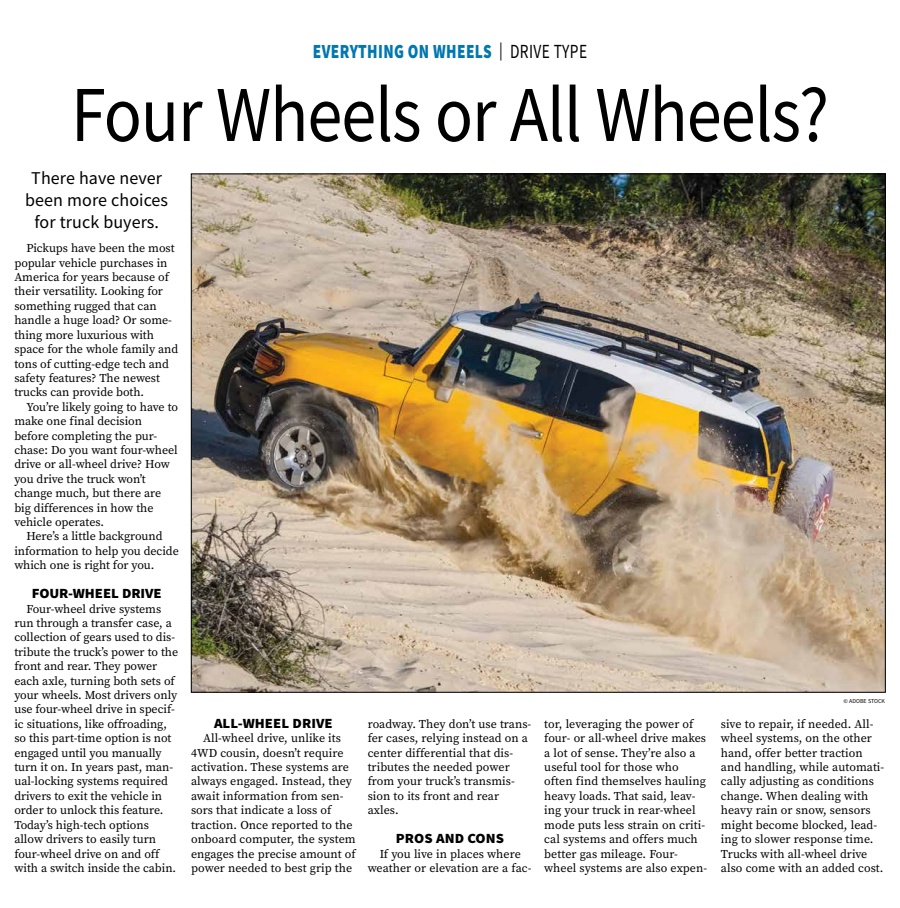
<style>
.page{position:relative;width:900px;height:908px;background:#fff}
.page>*{position:absolute;margin:0;border:0;box-sizing:border-box;transform-origin:0 0}
.t1{font:79.2px "Source Sans Pro";letter-spacing:-.015em;color:#000;scale:.89 1}
.t2{font:900 20px "Source Sans Pro";letter-spacing:.025em;color:#0077b1;scale:.77 1}
.t3{font:18px/21.6px "Source Sans Pro";letter-spacing:.005em;color:#000;text-align:center}
.t4{font:900 14px "Source Sans Pro";letter-spacing:.005em;color:#000;scale:1.05 1}
.t5{font:12px/14.4px "Source Serif Pro";letter-spacing:-.005em;color:#000}
.t6{font:6px "Source Sans Pro";color:#000}
.s1{font-weight:400;font-size:18px;color:#000}
.s2{font-weight:400;color:#000}
</style>
<div class="page">
<img style="left:193px;top:176px;width:691px;height:514px">
<h2 class="t2" style="left:313px;top:38px;width:358px">EVERYTHING ON WHEELS <span class="s1">|</span> <span class="s2">DRIVE TYPE</span></h2>
<h1 class="t1" style="left:71px;top:64px;width:853px">Four Wheels or All Wheels?</h1>
<h3 class="t3" style="left:25px;top:167px;width:144px">There have never been more choices for truck buyers.</h3>
<p class="t5" style="left:14px;top:241px;width:165px;text-indent:12px">Pickups have been the most popular vehicle purchases in<br>America for years because of their versatility. Looking for something rugged that can handle a huge load? Or some&shy;thing more luxurious with space for the whole family and tons of cutting-edge tech and safety features? The newest trucks can provide both.</p>
<p class="t5" style="left:14px;top:399px;width:165px;text-indent:12px">You’re likely going to have to make one final decision before completing the pur&shy;chase: Do you want four-wheel drive or all-wheel drive? How you drive the truck won’t change much, but there are big differences in how the vehicle operates.</p>
<p class="t5" style="left:14px;top:529px;width:166px;text-indent:12px">Here’s a little background information to help you decide which one is right for you.</p>
<p class="t4" style="left:32px;top:583px;width:125px">FOUR-WHEEL DRIVE</p>
<p class="t5" style="left:14px;top:601px;width:165px;text-indent:12px">Four-wheel drive systems run through a transfer case, a collection of gears used to dis&shy;tribute the truck’s power to the front and rear. They power each axle, turning both sets of your wheels. Most drivers only use four-wheel drive in specif&shy;ic situations, like offroading, so this part-time option is not engaged until you manually turn it on. In years past, man&shy;ual-locking systems required drivers to exit the vehicle in order to unlock this feature.<br>Today’s high-tech options allow drivers to easily turn four-wheel drive on and off with a switch inside the cabin.</p>
<p class="t4" style="left:214px;top:713px;width:115px">ALL-WHEEL DRIVE</p>
<p class="t5" style="left:191px;top:730px;width:166px;text-indent:12px">All-wheel drive, unlike its<br>4WD cousin, doesn’t require activation. These systems are always engaged. Instead, they await information from sen&shy;sors that indicate a loss of traction. Once reported to the onboard computer, the system engages the precise amount of power needed to best grip the</p>
<p class="t5" style="left:368px;top:716px;width:165px">roadway. They don’t use trans&shy;fer cases, relying instead on a center differential that dis&shy;tributes the needed power from your truck’s transmis&shy;sion to its front and rear axles.</p>
<p class="t4" style="left:396px;top:828px;width:104px">PROS AND CONS</p>
<p class="t5" style="left:368px;top:846px;width:165px;text-align:center">If you live in places where weather or elevation are a fac-</p>
<p class="t6" style="left:844px;top:697px;width:43px">© ADOBE STOCK</p>
<p class="t5" style="left:544px;top:716px;width:164px">tor, leveraging the power of four- or all-wheel drive makes a lot of sense. They’re also a useful tool for those who often find themselves hauling heavy loads. That said, leav&shy;ing your truck in rear-wheel mode puts less strain on criti&shy;cal systems and offers much better gas mileage. Four&shy;wheel systems are also expen-</p>
<p class="t5" style="left:721px;top:716px;width:165px">sive to repair, if needed. All&shy;wheel systems, on the other hand, offer better traction and handling, while automati&shy;cally adjusting as conditions change. When dealing with heavy rain or snow, sensors might become blocked, lead&shy;ing to slower response time.<br>Trucks with all-wheel drive also come with an added cost.</p>
</div>
